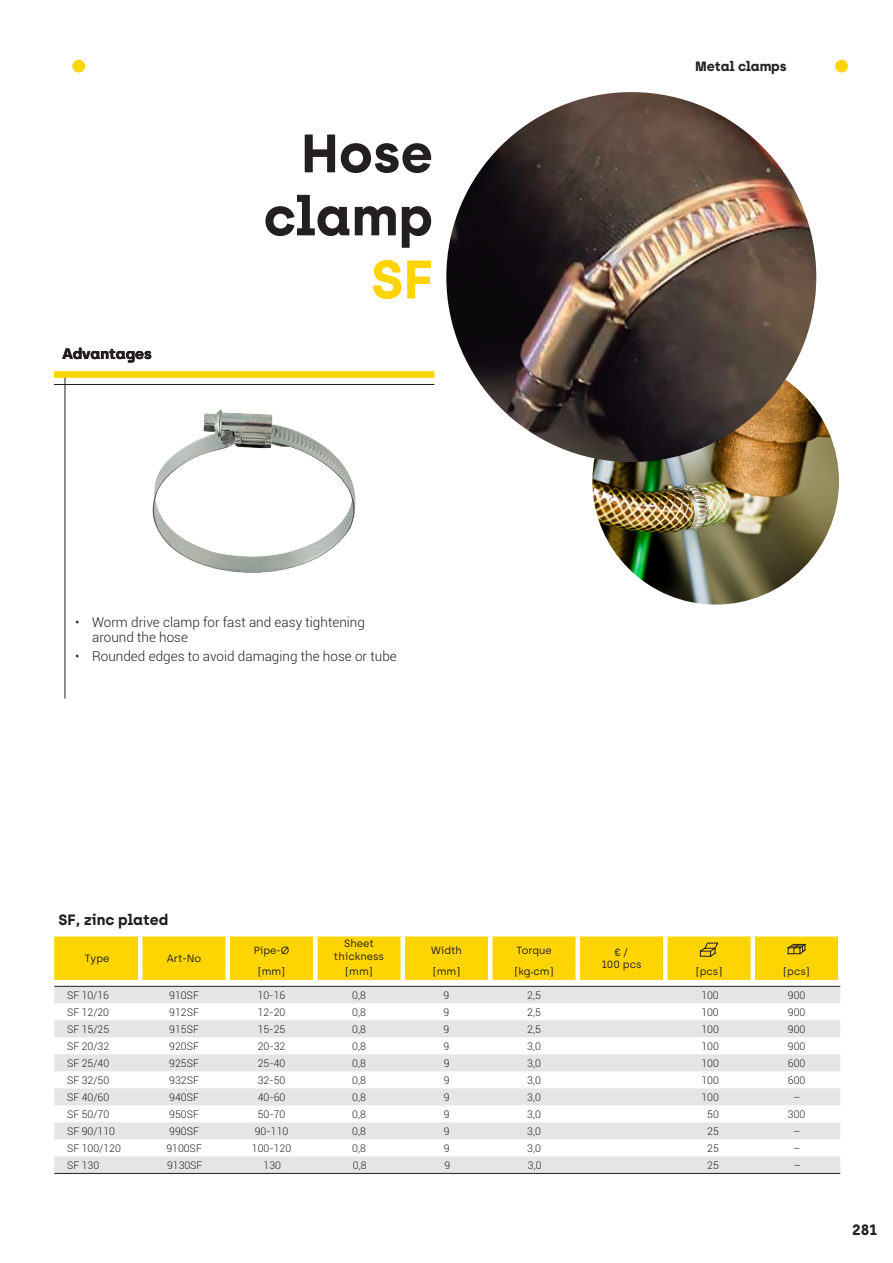
<style>
.page{position:relative;width:893px;height:1263px;background:#fff}
.page>*{position:absolute;margin:0;border:0;box-sizing:border-box;transform-origin:0 0}
.t1{font:700 54px/63px "Archia";color:#231f20;text-align:right}
.t2{font:700 54px "Archia";color:#fed503}
.t3{font:700 15px "Archia";color:#231f20}
.t4{font:300 13.5px/15px "Roboto";color:#231f20}
.t5{font:700 13.5px "Archia";letter-spacing:-.01em;color:#231f20}
.t6{font:300 10.5px "Roboto";color:#231f20}
.t7{font:10.5px/12.6px "Archia";color:#231f20;text-align:center}
.s1{font-size:6.15px}
</style>
<div class="page">
<img style="left:592px;top:358px;width:247px;height:247px;border-radius:123px">
<img style="left:446px;top:92px;width:370px;height:370px;border-radius:185px">
<img style="left:152px;top:409px;width:203px;height:164px">
<svg style="left:54px;top:987px;width:786px;height:186px;fill:#e4e5e7"></svg>
<hr style="left:54px;top:986px;width:86px;height:1px;background:#231f20">
<hr style="left:140px;top:986px;width:88px;height:1px;background:#231f20">
<hr style="left:228px;top:986px;width:87px;height:1px;background:#231f20">
<hr style="left:315px;top:986px;width:88px;height:1px;background:#231f20">
<hr style="left:403px;top:986px;width:87px;height:1px;background:#231f20">
<hr style="left:490px;top:986px;width:88px;height:1px;background:#231f20">
<hr style="left:578px;top:986px;width:87px;height:1px;background:#231f20">
<hr style="left:665px;top:986px;width:88px;height:1px;background:#231f20">
<hr style="left:753px;top:986px;width:87px;height:1px;background:#231f20">
<hr style="left:54px;top:1173px;width:86px;height:1px;background:#231f20">
<hr style="left:140px;top:1173px;width:88px;height:1px;background:#231f20">
<hr style="left:228px;top:1173px;width:87px;height:1px;background:#231f20">
<hr style="left:315px;top:1173px;width:88px;height:1px;background:#231f20">
<hr style="left:403px;top:1173px;width:87px;height:1px;background:#231f20">
<hr style="left:490px;top:1173px;width:88px;height:1px;background:#231f20">
<hr style="left:578px;top:1173px;width:87px;height:1px;background:#231f20">
<hr style="left:665px;top:1173px;width:88px;height:1px;background:#231f20">
<hr style="left:753px;top:1173px;width:87px;height:1px;background:#231f20">
<svg style="left:54px;top:936px;width:786px;height:50px;background:#fcda2d"></svg>
<hr style="left:65px;top:377px;width:1px;height:321px;background:#231f20">
<hr style="left:54px;top:384px;width:380px;height:1px;background:#231f20">
<div style="left:54px;top:371px;width:380px;height:6px;background:#fed503"></div>
<div style="left:72px;top:60px;width:13px;height:12px;background:#fed503;border-radius:50%"></div>
<div style="left:835px;top:60px;width:13px;height:12px;background:#fed503;border-radius:50%"></div>
<h2 class="t3" style="left:63px;top:344px;width:91px">Advantages</h2>
<h1 class="t1" style="left:264px;top:121px;width:171px">Hose clamp</h1>
<h1 class="t2" style="left:371px;top:246px;width:64px">SF</h1>
<p class="t5" style="left:695px;top:58px;width:93px">Metal clamps</p>
<p class="t4" style="left:92px;top:614px;width:274px;text-indent:-17px">• Worm drive clamp for fast and easy tightening around the hose</p>
<p class="t4" style="left:75px;top:648px;width:323px">• Rounded edges to avoid damaging the hose or tube</p>
<h2 class="t3" style="left:58px;top:910px;width:111px">SF, zinc plated</h2>
<p class="t7" style="left:85px;top:952px;width:26px">Type</p>
<p class="t7" style="left:167px;top:952px;width:36px">Art-No</p>
<p class="t7" style="left:254px;top:944px;width:37px">Pipe-Ø</p>
<p class="t7" style="left:334px;top:937px;width:52px">Sheet thickness</p>
<p class="t7" style="left:431px;top:944px;width:33px">Width</p>
<p class="t7" style="left:516px;top:944px;width:37px">Torque</p>
<p class="t7" style="left:601px;top:946px;width:42px">€/<br>100 pcs</p>
<p class="t7" style="left:258px;top:965px;width:29px">[mm]</p>
<p class="t7" style="left:345px;top:965px;width:29px">[mm]</p>
<p class="t7" style="left:433px;top:965px;width:29px">[mm]</p>
<p class="t7" style="left:514px;top:965px;width:41px">[kg<span class="s1">*</span>cm]</p>
<p class="t7" style="left:696px;top:965px;width:28px">[pcs]</p>
<p class="t7" style="left:783px;top:965px;width:28px">[pcs]</p>
<p class="t6" style="left:67px;top:988px;width:44px">SF 10/16</p>
<p class="t6" style="left:169px;top:988px;width:31px">910SF</p>
<p class="t6" style="left:258px;top:988px;width:29px">10-16</p>
<p class="t6" style="left:352px;top:988px;width:15px">0,8</p>
<p class="t6" style="left:444px;top:988px;width:7px">9</p>
<p class="t6" style="left:527px;top:988px;width:15px">2,5</p>
<p class="t6" style="left:701px;top:988px;width:19px">100</p>
<p class="t6" style="left:788px;top:988px;width:19px">900</p>
<p class="t6" style="left:67px;top:1005px;width:44px">SF 12/20</p>
<p class="t6" style="left:169px;top:1005px;width:31px">912SF</p>
<p class="t6" style="left:258px;top:1005px;width:29px">12-20</p>
<p class="t6" style="left:352px;top:1005px;width:15px">0,8</p>
<p class="t6" style="left:444px;top:1005px;width:7px">9</p>
<p class="t6" style="left:527px;top:1005px;width:15px">2,5</p>
<p class="t6" style="left:701px;top:1005px;width:19px">100</p>
<p class="t6" style="left:788px;top:1005px;width:19px">900</p>
<p class="t6" style="left:67px;top:1022px;width:44px">SF 15/25</p>
<p class="t6" style="left:169px;top:1022px;width:31px">915SF</p>
<p class="t6" style="left:258px;top:1022px;width:29px">15-25</p>
<p class="t6" style="left:352px;top:1022px;width:15px">0,8</p>
<p class="t6" style="left:444px;top:1022px;width:7px">9</p>
<p class="t6" style="left:527px;top:1022px;width:15px">2,5</p>
<p class="t6" style="left:701px;top:1022px;width:19px">100</p>
<p class="t6" style="left:788px;top:1022px;width:19px">900</p>
<p class="t6" style="left:67px;top:1039px;width:44px">SF 20/32</p>
<p class="t6" style="left:169px;top:1039px;width:31px">920SF</p>
<p class="t6" style="left:258px;top:1039px;width:29px">20-32</p>
<p class="t6" style="left:352px;top:1039px;width:15px">0,8</p>
<p class="t6" style="left:444px;top:1039px;width:7px">9</p>
<p class="t6" style="left:527px;top:1039px;width:15px">3,0</p>
<p class="t6" style="left:701px;top:1039px;width:19px">100</p>
<p class="t6" style="left:788px;top:1039px;width:19px">900</p>
<p class="t6" style="left:67px;top:1056px;width:44px">SF 25/40</p>
<p class="t6" style="left:169px;top:1056px;width:31px">925SF</p>
<p class="t6" style="left:258px;top:1056px;width:29px">25-40</p>
<p class="t6" style="left:352px;top:1056px;width:15px">0,8</p>
<p class="t6" style="left:444px;top:1056px;width:7px">9</p>
<p class="t6" style="left:527px;top:1056px;width:15px">3,0</p>
<p class="t6" style="left:701px;top:1056px;width:19px">100</p>
<p class="t6" style="left:788px;top:1056px;width:19px">600</p>
<p class="t6" style="left:67px;top:1073px;width:44px">SF 32/50</p>
<p class="t6" style="left:169px;top:1073px;width:31px">932SF</p>
<p class="t6" style="left:258px;top:1073px;width:29px">32-50</p>
<p class="t6" style="left:352px;top:1073px;width:15px">0,8</p>
<p class="t6" style="left:444px;top:1073px;width:7px">9</p>
<p class="t6" style="left:527px;top:1073px;width:15px">3,0</p>
<p class="t6" style="left:701px;top:1073px;width:19px">100</p>
<p class="t6" style="left:788px;top:1073px;width:19px">600</p>
<p class="t6" style="left:67px;top:1090px;width:44px">SF 40/60</p>
<p class="t6" style="left:169px;top:1090px;width:31px">940SF</p>
<p class="t6" style="left:258px;top:1090px;width:29px">40-60</p>
<p class="t6" style="left:352px;top:1090px;width:15px">0,8</p>
<p class="t6" style="left:444px;top:1090px;width:7px">9</p>
<p class="t6" style="left:527px;top:1090px;width:15px">3,0</p>
<p class="t6" style="left:701px;top:1090px;width:19px">100</p>
<p class="t6" style="left:793px;top:1090px;width:9px">–</p>
<p class="t6" style="left:67px;top:1107px;width:44px">SF 50/70</p>
<p class="t6" style="left:169px;top:1107px;width:31px">950SF</p>
<p class="t6" style="left:258px;top:1107px;width:29px">50-70</p>
<p class="t6" style="left:352px;top:1107px;width:15px">0,8</p>
<p class="t6" style="left:444px;top:1107px;width:7px">9</p>
<p class="t6" style="left:527px;top:1107px;width:15px">3,0</p>
<p class="t6" style="left:707px;top:1107px;width:13px">50</p>
<p class="t6" style="left:788px;top:1107px;width:19px">300</p>
<p class="t6" style="left:67px;top:1124px;width:49px">SF 90/110</p>
<p class="t6" style="left:169px;top:1124px;width:31px">990SF</p>
<p class="t6" style="left:255px;top:1124px;width:35px">90-110</p>
<p class="t6" style="left:352px;top:1124px;width:15px">0,8</p>
<p class="t6" style="left:444px;top:1124px;width:7px">9</p>
<p class="t6" style="left:527px;top:1124px;width:15px">3,0</p>
<p class="t6" style="left:707px;top:1124px;width:13px">25</p>
<p class="t6" style="left:793px;top:1124px;width:9px">–</p>
<p class="t6" style="left:67px;top:1141px;width:55px">SF 100/120</p>
<p class="t6" style="left:166px;top:1141px;width:37px">9100SF</p>
<p class="t6" style="left:252px;top:1141px;width:41px">100-120</p>
<p class="t6" style="left:352px;top:1141px;width:15px">0,8</p>
<p class="t6" style="left:444px;top:1141px;width:7px">9</p>
<p class="t6" style="left:527px;top:1141px;width:15px">3,0</p>
<p class="t6" style="left:707px;top:1141px;width:13px">25</p>
<p class="t6" style="left:793px;top:1141px;width:9px">–</p>
<p class="t6" style="left:67px;top:1158px;width:34px">SF 130</p>
<p class="t6" style="left:167px;top:1158px;width:37px">9130SF</p>
<p class="t6" style="left:263px;top:1158px;width:19px">130</p>
<p class="t6" style="left:353px;top:1158px;width:15px">0,8</p>
<p class="t6" style="left:444px;top:1158px;width:7px">9</p>
<p class="t6" style="left:528px;top:1158px;width:15px">3,0</p>
<p class="t6" style="left:707px;top:1158px;width:13px">25</p>
<p class="t6" style="left:794px;top:1158px;width:9px">–</p>
<h2 class="t3" style="left:852px;top:1220px;width:27px">281</h2>
</div>
